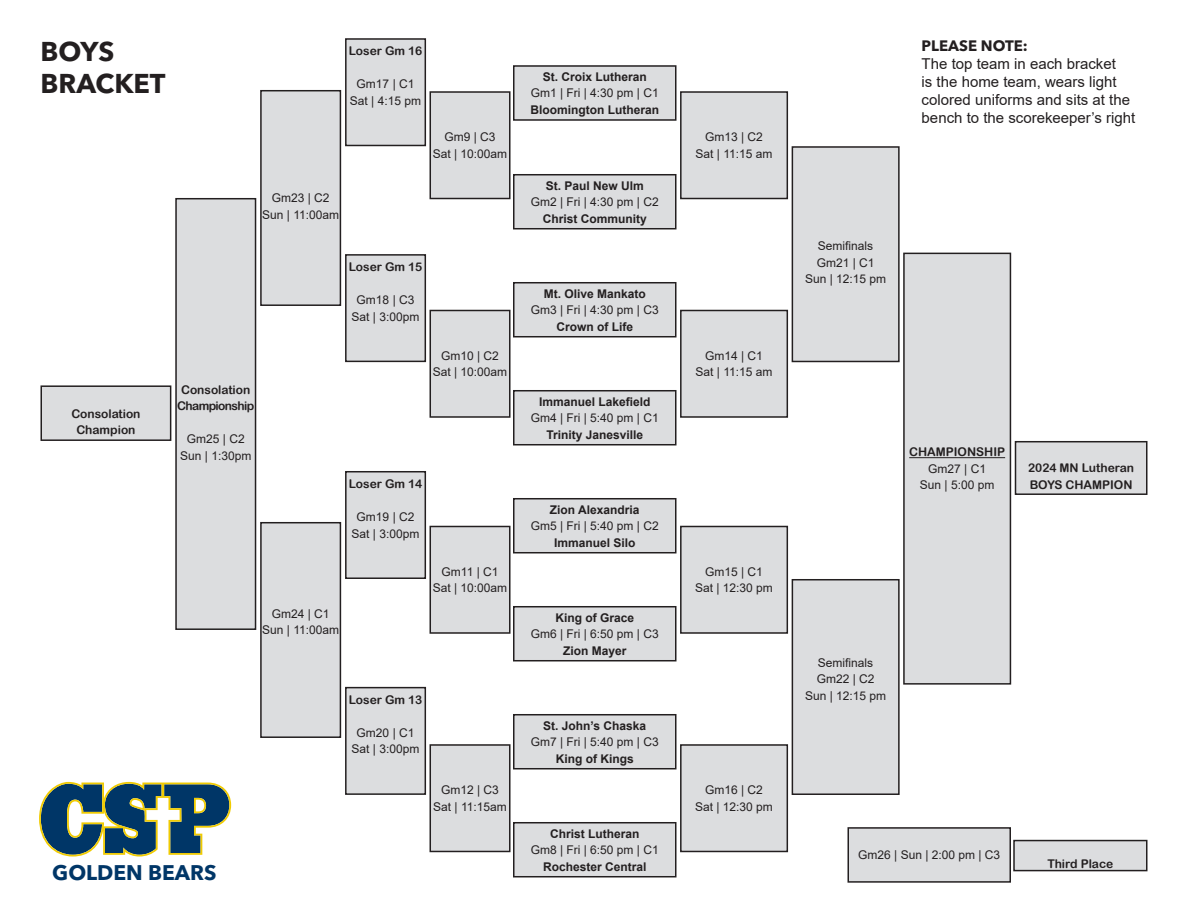
<style>
.page{position:relative;width:1188px;height:918px;background:#fff}
.page>*{position:absolute;margin:0;border:0;box-sizing:border-box;transform-origin:0 0}
.t1{font:700 27px "Avenir Next LT Pro";color:#231f20}
.t2{font:700 21px "Avenir Next LT Pro";color:#003667}
.t3{font:15px/18px "Arial";color:#231f20}
.t4{font:700 15px "Avenir Next LT Pro";color:#231f20}
.t5{font:12px "Arial";color:#231f20}
.t6{font:700 12px "Arial";color:#231f20}
.t7{font:12px "Arial Rounded MT Bold";color:#231f20}
.t8{font:12px "Arial Rounded MT Bold";letter-spacing:-.05em;color:#231f20}
</style>
<div class="page">
<div style="left:514px;top:66px;width:162px;height:54px;background:#dcdddf"></div>
<div style="left:513px;top:65px;width:163px;height:56px;border:2px solid #231f20"></div>
<div style="left:514px;top:175px;width:162px;height:54px;background:#dcdddf"></div>
<div style="left:513px;top:174px;width:163px;height:55px;border:2px solid #231f20"></div>
<div style="left:514px;top:283px;width:162px;height:54px;background:#dcdddf"></div>
<div style="left:513px;top:282px;width:163px;height:55px;border:2px solid #231f20"></div>
<div style="left:514px;top:391px;width:162px;height:54px;background:#dcdddf"></div>
<div style="left:513px;top:390px;width:163px;height:55px;border:2px solid #231f20"></div>
<div style="left:514px;top:499px;width:162px;height:54px;background:#dcdddf"></div>
<div style="left:513px;top:498px;width:163px;height:55px;border:2px solid #231f20"></div>
<div style="left:514px;top:607px;width:162px;height:54px;background:#dcdddf"></div>
<div style="left:513px;top:606px;width:163px;height:55px;border:2px solid #231f20"></div>
<div style="left:514px;top:715px;width:162px;height:54px;background:#dcdddf"></div>
<div style="left:513px;top:714px;width:163px;height:55px;border:2px solid #231f20"></div>
<div style="left:514px;top:823px;width:162px;height:54px;background:#dcdddf"></div>
<div style="left:513px;top:822px;width:163px;height:55px;border:2px solid #231f20"></div>
<div style="left:430px;top:92px;width:80px;height:107px;background:#dcdddf"></div>
<div style="left:430px;top:91px;width:81px;height:108px;border:2px solid #231f20"></div>
<div style="left:430px;top:310px;width:80px;height:107px;background:#dcdddf"></div>
<div style="left:430px;top:310px;width:81px;height:108px;border:2px solid #231f20"></div>
<div style="left:430px;top:526px;width:80px;height:107px;background:#dcdddf"></div>
<div style="left:430px;top:526px;width:81px;height:108px;border:2px solid #231f20"></div>
<div style="left:430px;top:745px;width:80px;height:106px;background:#dcdddf"></div>
<div style="left:430px;top:744px;width:81px;height:108px;border:2px solid #231f20"></div>
<div style="left:346px;top:39px;width:79px;height:106px;background:#dcdddf"></div>
<div style="left:345px;top:38px;width:81px;height:108px;border:2px solid #231f20"></div>
<div style="left:346px;top:255px;width:79px;height:106px;background:#dcdddf"></div>
<div style="left:345px;top:254px;width:81px;height:108px;border:2px solid #231f20"></div>
<div style="left:346px;top:472px;width:79px;height:106px;background:#dcdddf"></div>
<div style="left:345px;top:471px;width:81px;height:108px;border:2px solid #231f20"></div>
<div style="left:346px;top:688px;width:79px;height:106px;background:#dcdddf"></div>
<div style="left:345px;top:687px;width:81px;height:108px;border:2px solid #231f20"></div>
<div style="left:261px;top:91px;width:79px;height:214px;background:#dcdddf"></div>
<div style="left:260px;top:90px;width:81px;height:216px;border:2px solid #231f20"></div>
<div style="left:261px;top:523px;width:79px;height:214px;background:#dcdddf"></div>
<div style="left:260px;top:522px;width:81px;height:216px;border:2px solid #231f20"></div>
<div style="left:176px;top:199px;width:80px;height:430px;background:#dcdddf"></div>
<div style="left:175px;top:198px;width:81px;height:432px;border:2px solid #231f20"></div>
<div style="left:41px;top:386px;width:130px;height:54px;background:#dcdddf"></div>
<div style="left:40px;top:385px;width:131px;height:56px;border:2px solid #231f20"></div>
<div style="left:681px;top:92px;width:106px;height:107px;background:#dcdddf"></div>
<div style="left:680px;top:91px;width:108px;height:108px;border:2px solid #231f20"></div>
<div style="left:681px;top:310px;width:106px;height:107px;background:#dcdddf"></div>
<div style="left:680px;top:310px;width:108px;height:108px;border:2px solid #231f20"></div>
<div style="left:681px;top:526px;width:106px;height:107px;background:#dcdddf"></div>
<div style="left:680px;top:526px;width:108px;height:108px;border:2px solid #231f20"></div>
<div style="left:681px;top:745px;width:106px;height:106px;background:#dcdddf"></div>
<div style="left:680px;top:744px;width:108px;height:108px;border:2px solid #231f20"></div>
<div style="left:792px;top:147px;width:107px;height:214px;background:#dcdddf"></div>
<div style="left:792px;top:146px;width:108px;height:216px;border:2px solid #231f20"></div>
<div style="left:792px;top:580px;width:107px;height:214px;background:#dcdddf"></div>
<div style="left:792px;top:579px;width:108px;height:216px;border:2px solid #231f20"></div>
<div style="left:904px;top:253px;width:106px;height:431px;background:#dcdddf"></div>
<hr style="left:909px;top:457px;width:96px;height:1px;background:#231f20">
<div style="left:903px;top:253px;width:108px;height:432px;border:2px solid #231f20"></div>
<div style="left:1016px;top:442px;width:131px;height:52px;background:#dcdddf"></div>
<div style="left:1015px;top:441px;width:133px;height:54px;border:2px solid #231f20"></div>
<div style="left:848px;top:828px;width:162px;height:54px;background:#dcdddf"></div>
<div style="left:848px;top:827px;width:163px;height:56px;border:2px solid #231f20"></div>
<div style="left:1014px;top:841px;width:133px;height:30px;background:#dcdddf"></div>
<div style="left:1013px;top:840px;width:135px;height:31px;border:2px solid #231f20"></div>
<svg style="left:39px;top:782px;width:192px;height:75px"></svg>
<p class="t1" style="left:40px;top:35px;width:76px">BOYS</p>
<p class="t1" style="left:40px;top:67px;width:127px">BRACKET</p>
<p class="t7" style="left:349px;top:44px;width:75px">Loser Gm 16</p>
<p class="t5" style="left:357px;top:76px;width:59px">Gm17 | C1</p>
<p class="t5" style="left:350px;top:92px;width:73px">Sat | 4:15 pm</p>
<p class="t5" style="left:444px;top:129px;width:53px">Gm9 | C3</p>
<p class="t5" style="left:433px;top:145px;width:76px">Sat | 10:00am</p>
<p class="t5" style="left:272px;top:190px;width:59px">Gm23 | C2</p>
<p class="t5" style="left:262px;top:206px;width:78px">Sun | 11:00am</p>
<p class="t7" style="left:71px;top:406px;width:71px">Consolation</p>
<p class="t7" style="left:76px;top:423px;width:61px">Champion</p>
<p class="t7" style="left:181px;top:382px;width:71px">Consolation</p>
<p class="t8" style="left:177px;top:399px;width:79px">Championship</p>
<p class="t5" style="left:187px;top:431px;width:59px">Gm25 | C2</p>
<p class="t5" style="left:180px;top:447px;width:73px">Sun | 1:30pm</p>
<p class="t5" style="left:272px;top:605px;width:59px">Gm24 | C1</p>
<p class="t5" style="left:262px;top:622px;width:78px">Sun | 11:00am</p>
<p class="t7" style="left:349px;top:260px;width:75px">Loser Gm 15</p>
<p class="t5" style="left:357px;top:292px;width:59px">Gm18 | C3</p>
<p class="t5" style="left:352px;top:308px;width:69px">Sat | 3:00pm</p>
<p class="t5" style="left:441px;top:347px;width:59px">Gm10 | C2</p>
<p class="t5" style="left:433px;top:364px;width:76px">Sat | 10:00am</p>
<p class="t7" style="left:349px;top:477px;width:75px">Loser Gm 14</p>
<p class="t5" style="left:357px;top:509px;width:59px">Gm19 | C2</p>
<p class="t5" style="left:352px;top:525px;width:69px">Sat | 3:00pm</p>
<p class="t5" style="left:442px;top:563px;width:58px">Gm11 | C1</p>
<p class="t5" style="left:433px;top:580px;width:76px">Sat | 10:00am</p>
<p class="t2" style="left:52px;top:859px;width:166px">GOLDEN BEARS</p>
<p class="t7" style="left:349px;top:693px;width:75px">Loser Gm 13</p>
<p class="t5" style="left:357px;top:725px;width:59px">Gm20 | C1</p>
<p class="t5" style="left:352px;top:741px;width:69px">Sat | 3:00pm</p>
<p class="t5" style="left:441px;top:782px;width:59px">Gm12 | C3</p>
<p class="t5" style="left:433px;top:798px;width:75px">Sat | 11:15am</p>
<p class="t6" style="left:543px;top:68px;width:106px">St. Croix Lutheran</p>
<p class="t5" style="left:531px;top:85px;width:130px">Gm1 | Fri | 4:30 pm | C1</p>
<p class="t6" style="left:530px;top:101px;width:130px">Bloomington Lutheran</p>
<p class="t6" style="left:546px;top:177px;width:100px">St. Paul New Ulm</p>
<p class="t5" style="left:531px;top:194px;width:130px">Gm2 | Fri | 4:30 pm | C2</p>
<p class="t6" style="left:543px;top:210px;width:106px">Christ Community</p>
<p class="t6" style="left:544px;top:285px;width:104px">Mt. Olive Mankato</p>
<p class="t5" style="left:531px;top:302px;width:130px">Gm3 | Fri | 4:30 pm | C3</p>
<p class="t6" style="left:556px;top:318px;width:78px">Crown of Life</p>
<p class="t6" style="left:539px;top:393px;width:113px">Immanuel Lakefield</p>
<p class="t5" style="left:531px;top:410px;width:130px">Gm4 | Fri | 5:40 pm | C1</p>
<p class="t6" style="left:546px;top:426px;width:98px">Trinity Janesville</p>
<p class="t6" style="left:550px;top:501px;width:91px">Zion Alexandria</p>
<p class="t5" style="left:531px;top:518px;width:130px">Gm5 | Fri | 5:40 pm | C2</p>
<p class="t6" style="left:554px;top:534px;width:83px">Immanuel Silo</p>
<p class="t6" style="left:555px;top:609px;width:80px">King of Grace</p>
<p class="t5" style="left:531px;top:626px;width:130px">Gm6 | Fri | 6:50 pm | C3</p>
<p class="t6" style="left:563px;top:642px;width:65px">Zion Mayer</p>
<p class="t6" style="left:543px;top:717px;width:104px">St. John’s Chaska</p>
<p class="t5" style="left:531px;top:734px;width:130px">Gm7 | Fri | 5:40 pm | C3</p>
<p class="t6" style="left:556px;top:750px;width:79px">King of Kings</p>
<p class="t6" style="left:550px;top:825px;width:91px">Christ Lutheran</p>
<p class="t5" style="left:531px;top:842px;width:130px">Gm8 | Fri | 6:50 pm | C1</p>
<p class="t6" style="left:543px;top:858px;width:105px">Rochester Central</p>
<p class="t5" style="left:705px;top:129px;width:59px">Gm13 | C2</p>
<p class="t5" style="left:696px;top:145px;width:78px">Sat | 11:15 am</p>
<p class="t5" style="left:705px;top:347px;width:59px">Gm14 | C1</p>
<p class="t5" style="left:696px;top:364px;width:78px">Sat | 11:15 am</p>
<p class="t5" style="left:705px;top:563px;width:59px">Gm15 | C1</p>
<p class="t5" style="left:695px;top:580px;width:79px">Sat | 12:30 pm</p>
<p class="t4" style="left:922px;top:37px;width:108px">PLEASE NOTE:</p>
<p class="t3" style="left:922px;top:55px;width:215px">The top team in each bracket<br>is the home team, wears light colored uniforms and sits at the bench to the scorekeeper’s right</p>
<p class="t5" style="left:818px;top:238px;width:57px">Semifinals</p>
<p class="t5" style="left:817px;top:254px;width:59px">Gm21 | C1</p>
<p class="t5" style="left:805px;top:271px;width:83px">Sun | 12:15 pm</p>
<p class="t7" style="left:909px;top:445px;width:97px">CHAMPIONSHIP</p>
<p class="t5" style="left:928px;top:461px;width:59px">Gm27 | C1</p>
<p class="t5" style="left:920px;top:477px;width:76px">Sun | 5:00 pm</p>
<p class="t7" style="left:1028px;top:461px;width:108px">2024 MN Lutheran</p>
<p class="t7" style="left:1030px;top:477px;width:104px">BOYS CHAMPION</p>
<p class="t5" style="left:818px;top:654px;width:57px">Semifinals</p>
<p class="t5" style="left:817px;top:671px;width:59px">Gm22 | C2</p>
<p class="t5" style="left:805px;top:687px;width:83px">Sun | 12:15 pm</p>
<p class="t5" style="left:705px;top:782px;width:59px">Gm16 | C2</p>
<p class="t5" style="left:695px;top:798px;width:79px">Sat | 12:30 pm</p>
<p class="t5" style="left:858px;top:847px;width:144px">Gm26 | Sun | 2:00 pm | C3</p>
<p class="t7" style="left:1047px;top:857px;width:67px">Third Place</p>
</div>
